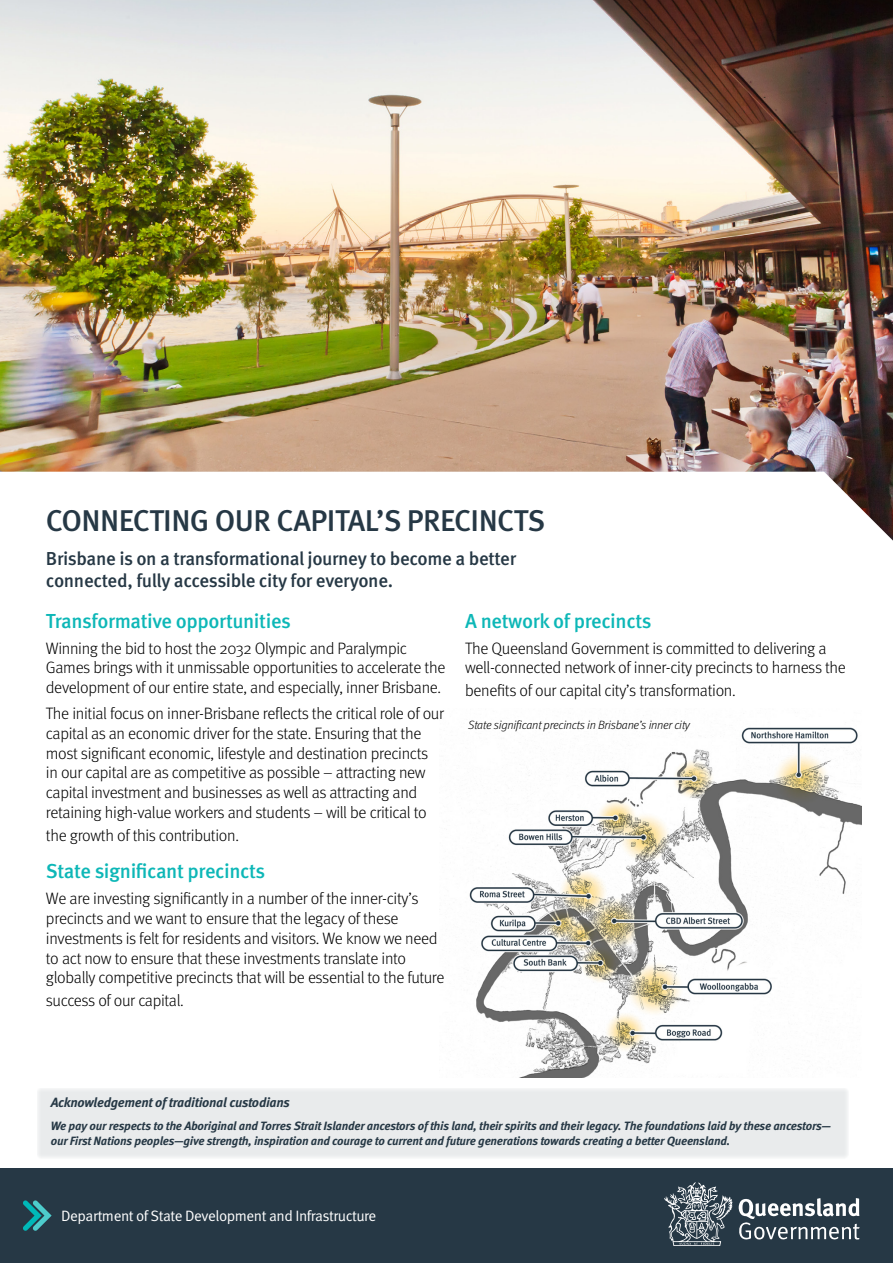
<style>
.page{position:relative;width:893px;height:1263px;background:#fff}
.page>*{position:absolute;margin:0;border:0;box-sizing:border-box;transform-origin:0 0}
.Heading{font:500 30px "Meta Pro";letter-spacing:-.02em;color:#263845}
.Heading-2{font:500 20.25px "Meta Pro";letter-spacing:-.02em;color:#0db7b7}
.Heading-3{font:500 18.75px/22.5px "Meta Pro";letter-spacing:-.02em;color:#263845}
.BODY{font:300 16.5px/19.8px "Meta Pro";letter-spacing:-.02em;color:#000}
.Page_TITLE{font:15px "Meta Pro Norm";letter-spacing:-.03em;color:#fff}
.Heading-4{font:italic 700 13.35px "Meta Pro";letter-spacing:-.02em;color:#263845}
.Heading-5{font:italic 700 12px/14.4px "Meta Pro";letter-spacing:-.02em;color:#263845}
.t1{font:italic 300 12px "Meta Pro";letter-spacing:-.02em;color:#000}
</style>
<div class="page">
<img style="left:469px;top:727px;width:392px;height:351px">
<div style="left:0;top:1168px;width:893px;height:95px;background:#263845"></div>
<svg style="left:23px;top:1200px;width:29px;height:31px"></svg>
<svg style="left:738px;top:1198px;width:122px;height:42px"></svg>
<svg style="left:664px;top:1182px;width:68px;height:64px"></svg>
<img style="left:0;top:0;width:893px;height:541px">
<div style="left:37px;top:1088px;width:811px;height:71px;background:#e9ebec"></div>
<p class="Heading" style="left:46px;top:497px;width:501px">CONNECTING OUR CAPITAL’S PRECINCTS</p>
<p class="Heading-3" style="left:46px;top:546px;width:472px">Brisbane is on a transformational journey to become a better connected, fully accessible city for everyone.</p>
<p class="Heading-2" style="left:46px;top:605px;width:246px">Transformative opportunities</p>
<p class="BODY" style="left:46px;top:637px;width:401px">Winning the bid to host the 2032 Olympic and Paralympic<br>Games brings with it unmissable opportunities to accelerate the development of our entire state, and especially, inner Brisbane.</p>
<p class="BODY" style="left:46px;top:703px;width:400px">The initial focus on inner-Brisbane reflects the critical role of our capital as an economic driver for the state. Ensuring that the most significant economic, lifestyle and destination precincts in our capital are as competitive as possible – attracting new capital investment and businesses as well as attracting and retaining high-value workers and students – will be critical to</p>
<p class="BODY" style="left:46px;top:824px;width:195px">the growth of this contribution.</p>
<p class="Heading-2" style="left:46px;top:856px;width:221px">State significant precincts</p>
<p class="BODY" style="left:46px;top:888px;width:400px">We are investing significantly in a number of the inner-city’s precincts and we want to ensure that the legacy of these investments is felt for residents and visitors. We know we need to act now to ensure that these investments translate into globally competitive precincts that will be essential to the future</p>
<p class="BODY" style="left:46px;top:989px;width:140px">success of our capital.</p>
<p class="Heading-2" style="left:465px;top:605px;width:188px">A network of precincts</p>
<p class="BODY" style="left:465px;top:637px;width:382px">The Queensland Government is committed to delivering a well-connected network of inner-city precincts to harness the</p>
<p class="BODY" style="left:465px;top:679px;width:272px">benefits of our capital city’s transformation.</p>
<p class="t1" style="left:468px;top:716px;width:223px">State significant precincts in Brisbane’s inner city</p>
<p class="Heading-4" style="left:51px;top:1092px;width:241px">Acknowledgement of traditional custodians</p>
<p class="Heading-5" style="left:51px;top:1118px;width:782px">We pay our respects to the Aboriginal and Torres Strait Islander ancestors of this land, their spirits and their legacy. The foundations laid by these ancestors— our First Nations peoples—give strength, inspiration and courage to current and future generations towards creating a better Queensland.</p>
<p class="Page_TITLE" style="left:61px;top:1204px;width:317px">Department of State Development and Infrastructure</p>
</div>
